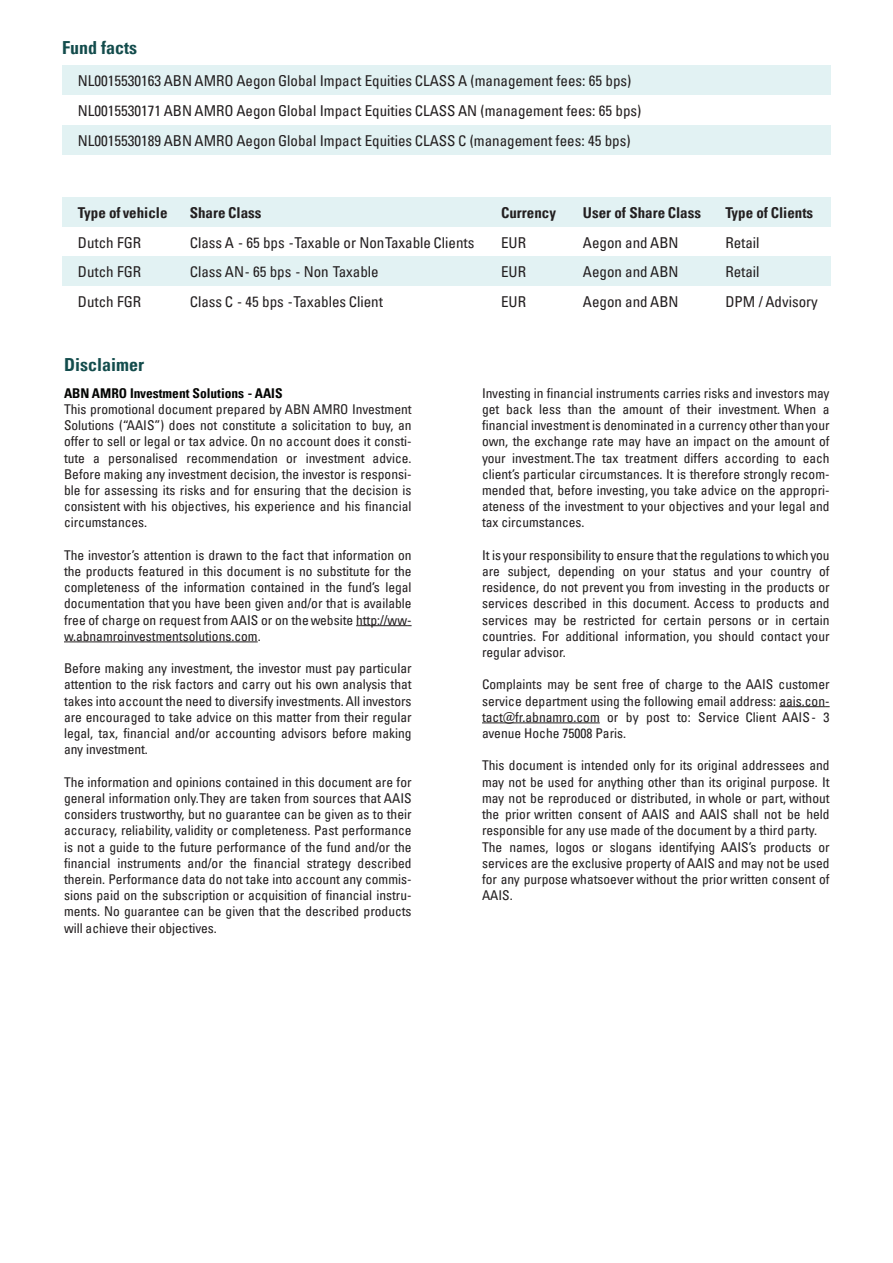
<style>
.page{position:relative;width:893px;height:1263px;background:#fff}
.page>*{position:absolute;margin:0;border:0;box-sizing:border-box;transform-origin:0 0}
.t1{font:700 condensed 18px "Univers";color:#134c4c}
.t2{font:condensed 15px/29.8px "Univers";color:#231f20}
.t3{font:700 condensed 15px "Univers";color:#231f20}
.t4{font:condensed 13.5px/16.2px "Univers";color:#231f20;text-align:justify}
.t5{font:700 condensed 13.5px "Univers";color:#040503}
</style>
<div class="page">
<div style="left:62px;top:66px;width:769px;height:29px;background:#e2f2f3"></div>
<div style="left:62px;top:125px;width:769px;height:30px;background:#e2f2f3"></div>
<div style="left:62px;top:197px;width:769px;height:30px;background:#e2f2f3"></div>
<div style="left:62px;top:257px;width:769px;height:29px;background:#e2f2f3"></div>
<hr style="left:779px;top:706px;width:46px;height:1px;background:#231f20">
<hr style="left:482px;top:722px;width:118px;height:1px;background:#231f20">
<hr style="left:356px;top:625px;width:51px;height:1px;background:#231f20">
<hr style="left:64px;top:641px;width:194px;height:1px;background:#231f20">
<h1 class="t1" style="left:62px;top:37px;width:76px">Fund facts</h1>
<p class="t2" style="left:78px;top:65px;width:565px">NL0015530163 ABN AMRO Aegon Global Impact Equities CLASS A (management fees: 65 bps)<br>NL0015530171 ABN AMRO Aegon Global Impact Equities CLASS AN (management fees: 65 bps)<br>NL0015530189 ABN AMRO Aegon Global Impact Equities CLASS C (management fees: 45 bps)</p>
<p class="t3" style="left:78px;top:203px;width:91px">Type of vehicle</p>
<p class="t3" style="left:190px;top:203px;width:73px">Share Class</p>
<p class="t3" style="left:501px;top:203px;width:56px">Currency</p>
<p class="t3" style="left:583px;top:203px;width:120px">User of Share Class</p>
<p class="t3" style="left:725px;top:203px;width:89px">Type of Clients</p>
<p class="t2" style="left:78px;top:227px;width:65px">Dutch FGR</p>
<p class="t2" style="left:190px;top:227px;width:286px">Class A - 65 bps - Taxable or Non Taxable Clients</p>
<p class="t2" style="left:501px;top:227px;width:27px">EUR</p>
<p class="t2" style="left:583px;top:227px;width:97px">Aegon and ABN</p>
<p class="t2" style="left:725px;top:227px;width:36px">Retail</p>
<p class="t2" style="left:78px;top:256px;width:65px">Dutch FGR</p>
<p class="t2" style="left:190px;top:256px;width:190px">Class AN - 65 bps - Non Taxable</p>
<p class="t2" style="left:501px;top:256px;width:27px">EUR</p>
<p class="t2" style="left:583px;top:256px;width:97px">Aegon and ABN</p>
<p class="t2" style="left:725px;top:256px;width:36px">Retail</p>
<p class="t2" style="left:78px;top:286px;width:65px">Dutch FGR</p>
<p class="t2" style="left:190px;top:286px;width:195px">Class C - 45 bps - Taxables Client</p>
<p class="t2" style="left:501px;top:286px;width:27px">EUR</p>
<p class="t2" style="left:583px;top:286px;width:97px">Aegon and ABN</p>
<p class="t2" style="left:725px;top:286px;width:94px">DPM / Advisory</p>
<h1 class="t1" style="left:64px;top:353px;width:81px">Disclaimer</h1>
<p class="t5" style="left:64px;top:385px;width:220px">ABN AMRO Investment Solutions - AAIS</p>
<p class="t4" style="left:64px;top:401px;width:349px">This promotional document prepared by ABN AMRO Investment Solutions (“AAIS”) does not constitute a solicitation to buy, an offer to sell or legal or tax advice. On no account does it consti&shy;tute a personalised recommendation or investment advice.<br>Before making any investment decision, the investor is responsi&shy;ble for assessing its risks and for ensuring that the decision is consistent with his objectives, his experience and his financial circumstances.</p>
<p class="t4" style="left:64px;top:547px;width:349px">The investor’s attention is drawn to the fact that information on the products featured in this document is no substitute for the completeness of the information contained in the fund’s legal documentation that you have been given and/or that is available free of charge on request from AAIS or on the website http://ww&shy;w.abnamroinvestmentsolutions.com.</p>
<p class="t4" style="left:64px;top:660px;width:349px">Before making any investment, the investor must pay particular attention to the risk factors and carry out his own analysis that takes into account the need to diversify investments. All investors are encouraged to take advice on this matter from their regular legal, tax, financial and/or accounting advisors before making any investment.</p>
<p class="t4" style="left:64px;top:773px;width:349px">The information and opinions contained in this document are for general information only. They are taken from sources that AAIS considers trustworthy, but no guarantee can be given as to their accuracy, reliability, validity or completeness. Past performance is not a guide to the future performance of the fund and/or the financial instruments and/or the financial strategy described therein. Performance data do not take into account any commis&shy;sions paid on the subscription or acquisition of financial instru&shy;ments. No guarantee can be given that the described products will achieve their objectives.</p>
<p class="t4" style="left:482px;top:385px;width:349px">Investing in financial instruments carries risks and investors may get back less than the amount of their investment. When a financial investment is denominated in a currency other than your own, the exchange rate may have an impact on the amount of your investment. The tax treatment differs according to each client’s particular circumstances. It is therefore strongly recom&shy;mended that, before investing, you take advice on the appropri&shy;ateness of the investment to your objectives and your legal and tax circumstances.</p>
<p class="t4" style="left:482px;top:547px;width:349px">It is your responsibility to ensure that the regulations to which you are subject, depending on your status and your country of residence, do not prevent you from investing in the products or services described in this document. Access to products and services may be restricted for certain persons or in certain countries. For additional information, you should contact your regular advisor.</p>
<p class="t4" style="left:482px;top:676px;width:349px">Complaints may be sent free of charge to the AAIS customer service department using the following email address: aais.con&shy;tact@fr.abnamro.com or by post to: Service Client AAIS - 3 avenue Hoche 75008 Paris.</p>
<p class="t4" style="left:482px;top:757px;width:349px;text-align:left">This document is intended only for its original addressees and may not be used for anything other than its original purpose. It may not be reproduced or distributed, in whole or part, without the prior written consent of AAIS and AAIS shall not be held responsible for any use made of the document by a third party.<br>The names, logos or slogans identifying AAIS’s products or services are the exclusive property of AAIS and may not be used for any purpose whatsoever without the prior written consent of AAIS.</p>
</div>
